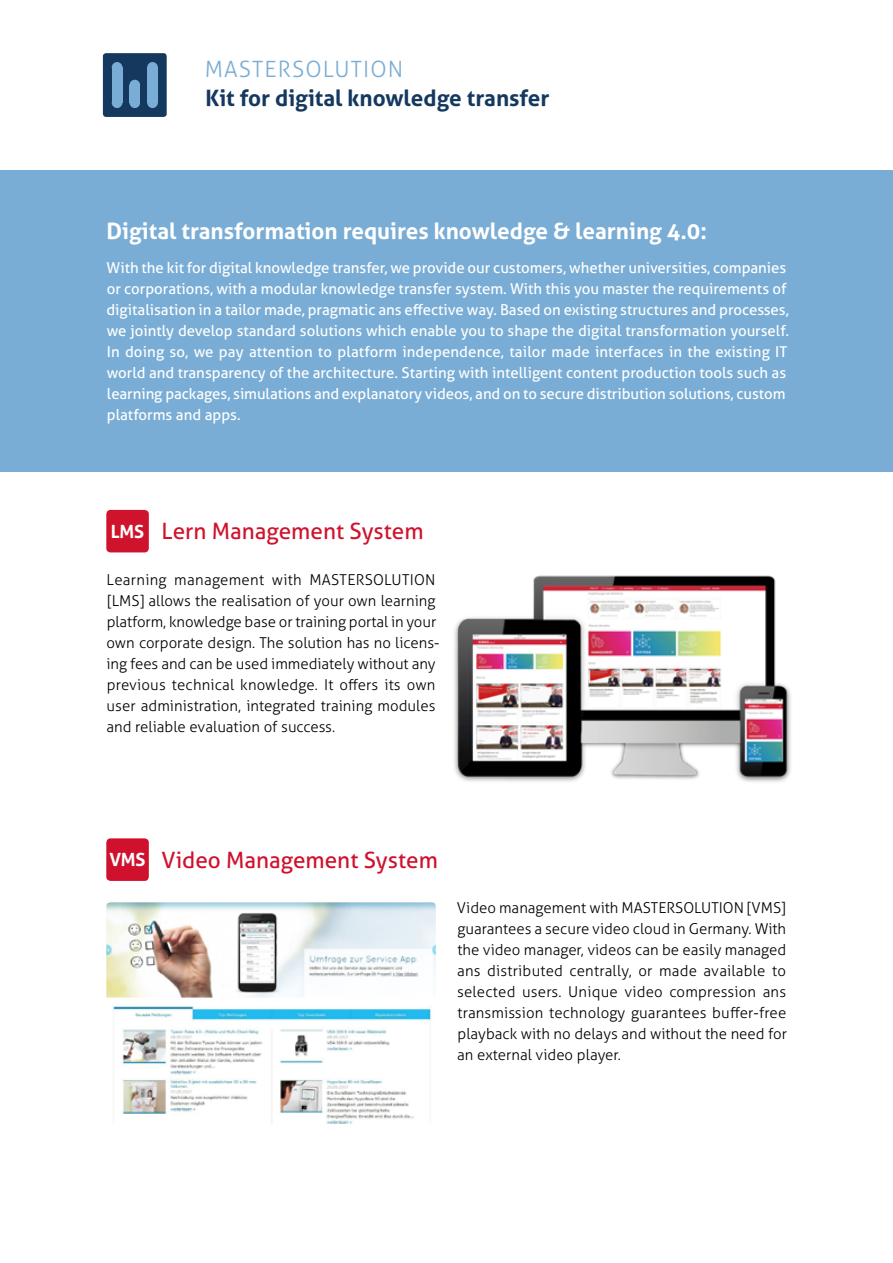
<style>
.page{position:relative;width:893px;height:1263px;background:#fff}
.page>*{position:absolute;margin:0;border:0;box-sizing:border-box;transform-origin:0 0}
.S2_-_Zwischenübersch{font:700 22.5px "Aller";color:#fff}
.Titel_-_Beschreibung{font:700 22.5px "Aller";color:#14385e}
.S2_-_Große_Überschri{font:22.5px "Aller";color:#cf112d}
.S2_-_Große_Überschri-2{font:22.5px "Aller";color:#cf132d}
.Titel_-_Beschreibung-2{font:300 22.5px "Aller";letter-spacing:.05em;color:#79add5}
.Titel_-_Produktname{font:700 18.15px "Aller";letter-spacing:-.01em;color:#fff}
.S2_-_Copy__Fließtext{font:15px/21px "Aller";color:#fff}
.S2_-_Copy__Fließtext-2{font:300 15px/21px "Aller";color:#000}
.Copy_10p{font:300 15px/21px "Aller";color:#000;text-align:justify}
</style>
<div class="page">
<div style="left:103px;top:53px;width:64px;height:64px;background:#14385e;border-radius:3px"></div>
<div style="left:0;top:170px;width:893px;height:302px;background:#79add5"></div>
<img style="left:454px;top:575px;width:337px;height:207px">
<div style="left:106px;top:510px;width:43px;height:42px;background:#cf132d;border-radius:4px"></div>
<img style="left:106px;top:902px;width:330px;height:222px">
<div style="left:106px;top:838px;width:43px;height:43px;background:#cf112d;border-radius:4px"></div>
<div style="left:112px;top:62px;width:10px;height:11px;background:#79add5;border-radius:50%"></div>
<div style="left:112px;top:97px;width:10px;height:11px;background:#79add5;border-radius:50%"></div>
<div style="left:129px;top:80px;width:11px;height:10px;background:#79add5;border-radius:50%"></div>
<div style="left:129px;top:97px;width:11px;height:11px;background:#79add5;border-radius:50%"></div>
<div style="left:147px;top:62px;width:11px;height:11px;background:#79add5;border-radius:50%"></div>
<div style="left:147px;top:97px;width:11px;height:11px;background:#79add5;border-radius:50%"></div>
<div style="left:129px;top:85px;width:11px;height:18px;background:#79add5"></div>
<div style="left:112px;top:67px;width:10px;height:36px;background:#79add5"></div>
<div style="left:147px;top:67px;width:11px;height:36px;background:#79add5"></div>
<p class="Titel_-_Beschreibung-2" style="left:205px;top:56px;width:200px">MASTERSOLUTION</p>
<p class="Titel_-_Beschreibung" style="left:205px;top:84px;width:346px">Kit for digital knowledge transfer</p>
<p class="S2_-_Zwischenübersch" style="left:106px;top:217px;width:602px">Digital transformation requires knowledge &amp; learning 4.0:</p>
<p class="S2_-_Copy__Fließtext" style="left:106px;top:257px;width:684px">With the kit for digital knowledge transfer, we provide our customers, whether universities, companies or corporations, with a modular knowledge transfer system. With this you master the requirements of digitalisation in a tailor made, pragmatic ans effective way. Based on existing structures and processes, we jointly develop standard solutions which enable you to shape the digital transformation yourself.<br>In doing so, we pay attention to platform independence, tailor made interfaces in the existing IT world and transparency of the architecture. Starting with intelligent content production tools such as learning packages, simulations and explanatory videos, and on to secure distribution solutions, custom platforms and apps.</p>
<p class="Titel_-_Produktname" style="left:111px;top:520px;width:35px">LMS</p>
<p class="S2_-_Große_Überschri-2" style="left:162px;top:518px;width:264px">Lern Management System</p>
<p class="S2_-_Copy__Fließtext-2" style="left:106px;top:569px;width:335px">Learning management with MASTERSOLUTION [LMS] allows the realisation of your own learning platform, knowledge base or training portal in your own corporate design. The solution has no licens&shy;ing fees and can be used immediately without any previous technical knowledge. It offers its own user administration, integrated training modules and reliable evaluation of success.</p>
<p class="Titel_-_Produktname" style="left:109px;top:848px;width:38px">VMS</p>
<p class="S2_-_Große_Überschri" style="left:162px;top:846px;width:278px">Video Management System</p>
<p class="Copy_10p" style="left:457px;top:897px;width:332px">Video management with MASTERSOLUTION [VMS] guarantees a secure video cloud in Germany. With the video manager, videos can be easily managed ans distributed centrally, or made available to selected users. Unique video compression ans transmission technology guarantees buffer-free playback with no delays and without the need for an external video player.</p>
</div>
